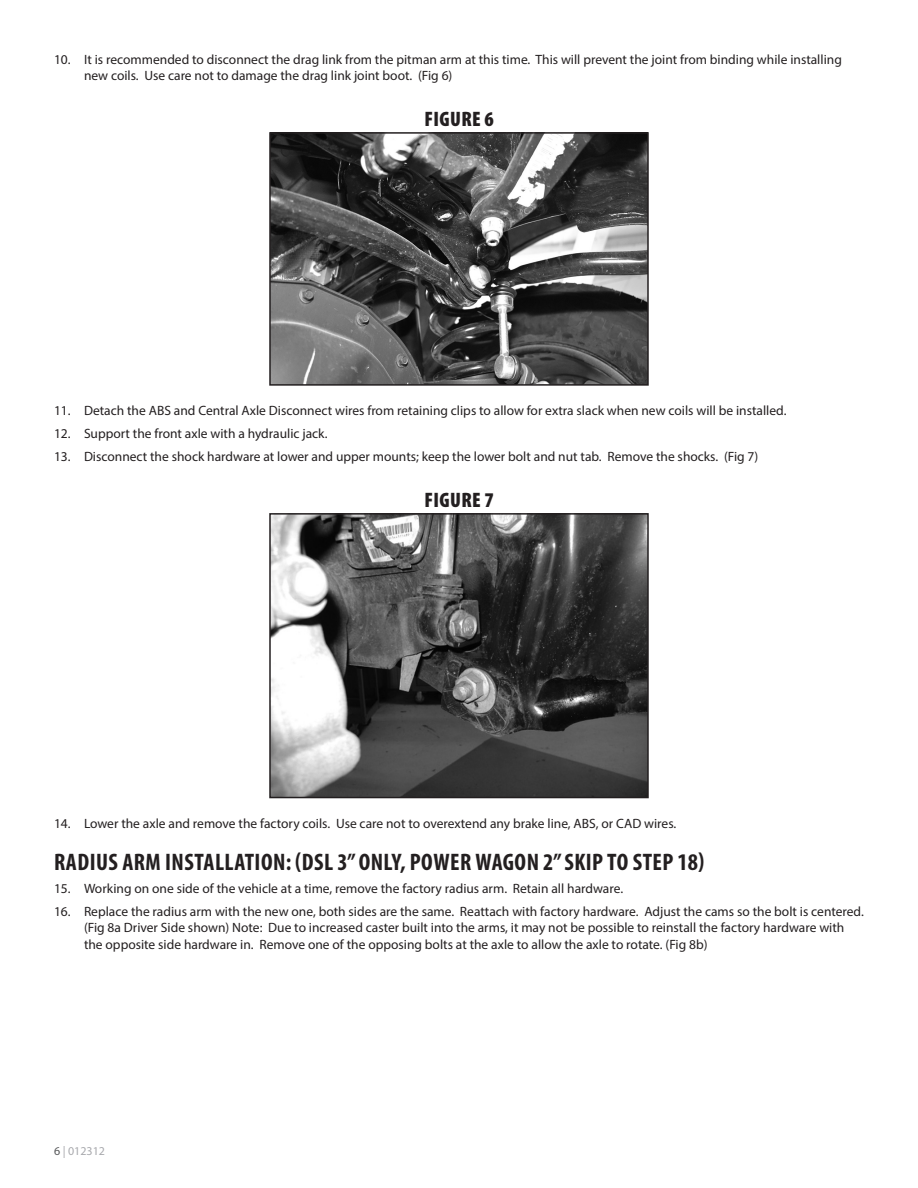
<style>
.page{position:relative;width:918px;height:1188px;background:#fff}
.page>*{position:absolute;margin:0;border:0;box-sizing:border-box;transform-origin:0 0}
.Headline{font:700 condensed 24px "Myriad Pro";letter-spacing:.02em;color:#231f20}
.Photo-Caption{font:900 condensed 21px "Myriad Pro";letter-spacing:.02em;color:#231f20}
.t1{font:13.5px/16.2px "Myriad Pro";color:#231f20}
.t2{font:12px "Myriad Pro";color:#a8a9ad}
.s1{color:#57585a}
</style>
<div class="page">
<img style="left:272px;top:135px;width:374px;height:248px">
<div style="left:269px;top:132px;width:380px;height:254px;border:2px solid #231f20"></div>
<img style="left:272px;top:516px;width:374px;height:279px">
<div style="left:269px;top:513px;width:380px;height:285px;border:2px solid #231f20"></div>
<p class="t1" style="left:84px;top:51px;width:759px;text-indent:-30px">10. It is recommended to disconnect the drag link from the pitman arm at this time. This will prevent the joint from binding while installing new coils. Use care not to damage the drag link joint boot. (Fig 6)</p>
<p class="Photo-Caption" style="left:424px;top:107px;width:71px">FIGURE 6</p>
<p class="t1" style="left:54px;top:403px;width:734px">11. Detach the ABS and Central Axle Disconnect wires from retaining clips to allow for extra slack when new coils will be installed.</p>
<p class="t1" style="left:54px;top:425px;width:275px">12. Support the front axle with a hydraulic jack.</p>
<p class="t1" style="left:54px;top:448px;width:706px">13. Disconnect the shock hardware at lower and upper mounts; keep the lower bolt and nut tab. Remove the shocks. (Fig 7)</p>
<p class="Photo-Caption" style="left:424px;top:488px;width:71px">FIGURE 7</p>
<p class="t1" style="left:54px;top:815px;width:624px">14. Lower the axle and remove the factory coils. Use care not to overextend any brake line, ABS, or CAD wires.</p>
<p class="Headline" style="left:54px;top:847px;width:652px">RADIUS ARM INSTALLATION: (DSL 3” ONLY, POWER WAGON 2” SKIP TO STEP 18)</p>
<p class="t1" style="left:54px;top:880px;width:571px">15. Working on one side of the vehicle at a time, remove the factory radius arm. Retain all hardware.</p>
<p class="t1" style="left:84px;top:903px;width:781px;text-indent:-30px">16. Replace the radius arm with the new one, both sides are the same. Reattach with factory hardware. Adjust the cams so the bolt is centered. (Fig 8a Driver Side shown) Note: Due to increased caster built into the arms, it may not be possible to reinstall the factory hardware with the opposite side hardware in. Remove one of the opposing bolts at the axle to allow the axle to rotate. (Fig 8b)</p>
<p class="t2" style="left:54px;top:1143px;width:53px"><span class="s1">6</span> | 012312</p>
</div>
